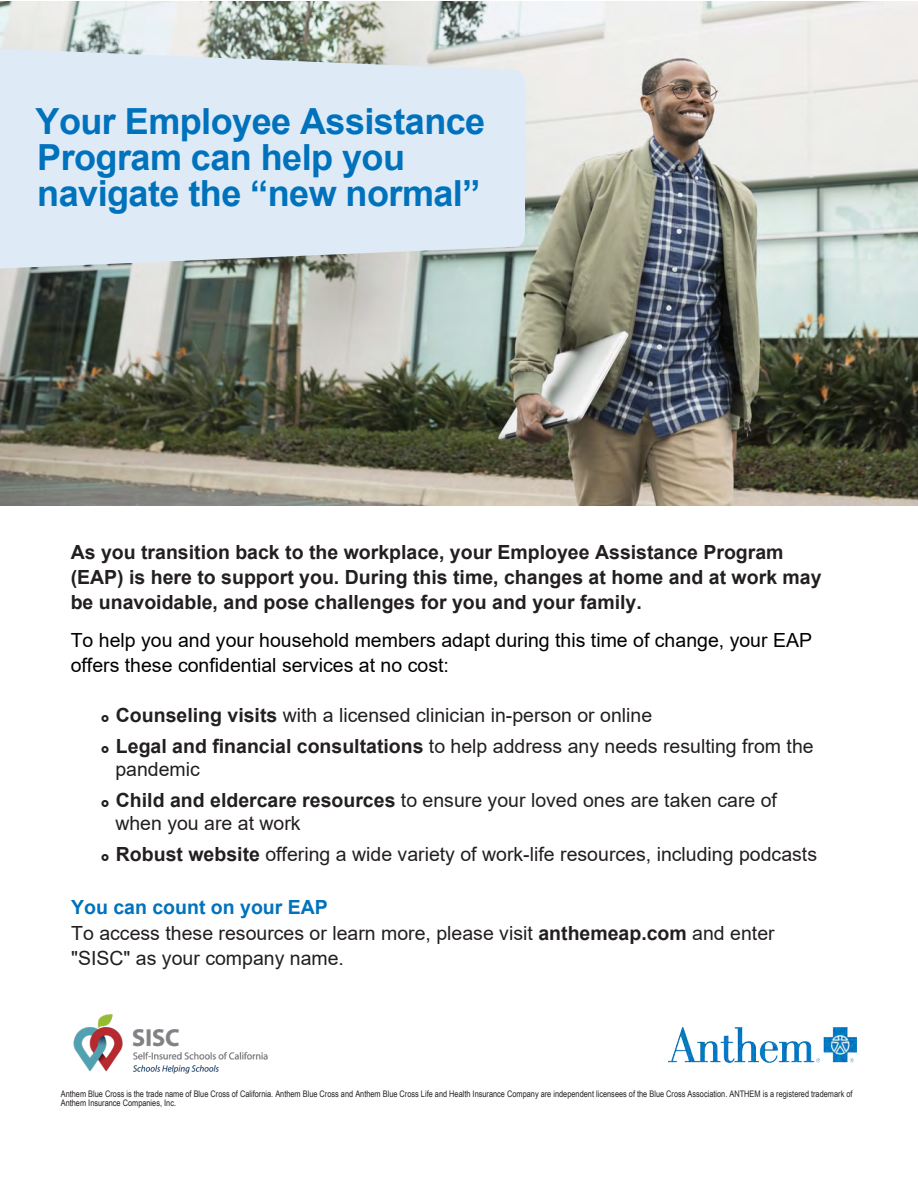
<style>
.page{position:relative;width:918px;height:1188px;background:#fff}
.page>*{position:absolute;margin:0;border:0;box-sizing:border-box;transform-origin:0 0}
.t1{font:700 36px/36px "Arial";letter-spacing:-.015em;color:#0072bc}
.Body_copy{font:19.5px/30.9px "Arial";color:#231f20}
.Body_copy-2{font:700 19.5px/25.3px "Arial";color:#231f20}
.Body_copy-3{font:19.5px/25.3px "Arial";color:#000}
.t2{font:9px/9px "Arial Narrow";color:#231f20}
.s1{font-weight:700}
.s2{font-weight:700;color:#0072bc}
.s3{font-style:inherit}
</style>
<div class="page">
<img style="left:0;top:1px;width:917px;height:504px">
<svg style="left:0;top:45px;width:525px;height:227px;background:#d7e4ed"></svg>
<img style="left:669px;top:1028px;width:188px;height:34px">
<img style="left:73px;top:1014px;width:195px;height:60px">
<h1 class="t1" style="left:36px;top:104px;width:451px">Your Employee Assistance<br>Program can help you navigate the “new normal”</h1>
<p class="Body_copy-2" style="left:71px;top:539px;width:752px">As you transition back to the workplace, your Employee Assistance Program (EAP) is here to support you. During this time, changes at home and at work may be unavoidable, and pose challenges for you and your family.</p>
<p class="Body_copy-3" style="left:71px;top:627px;width:743px">To help you and your household members adapt during this time of change, your EAP offers these confidential services at no cost:</p>
<p class="Body_copy" style="left:116px;top:699px;width:699px"><span class="s1">Counseling visits</span> with a licensed clinician in-person or online<br><span class="s1">Legal and financial consultations</span> to help address any needs resulting from the</p>
<p class="Body_copy" style="left:115px;top:754px;width:663px">pandemic<br><span class="s1">Child and eldercare resources</span> to ensure your loved ones are taken care of</p>
<p class="Body_copy" style="left:115px;top:808px;width:703px">when you are at work<br><span class="s1">Robust website</span> offering a wide variety of work-life resources, including podcasts</p>
<p class="Body_copy" style="left:71px;top:895px;width:705px;line-height:25.3px"><span class="s2">You can count on your EAP<br></span>To access these resources or learn more, please visit <span class="s1">anthemeap.com</span> and enter <span class="s3">"SISC" as</span> your company name.</p>
<p class="t2" style="left:61px;top:1089px;width:793px">Anthem Blue Cross is the trade name of Blue Cross of California. Anthem Blue Cross and Anthem Blue Cross Life and Health Insurance Company are independent licensees of the Blue Cross Association. ANTHEM is a registered trademark of<br>Anthem Insurance Companies, Inc.</p>
</div>
